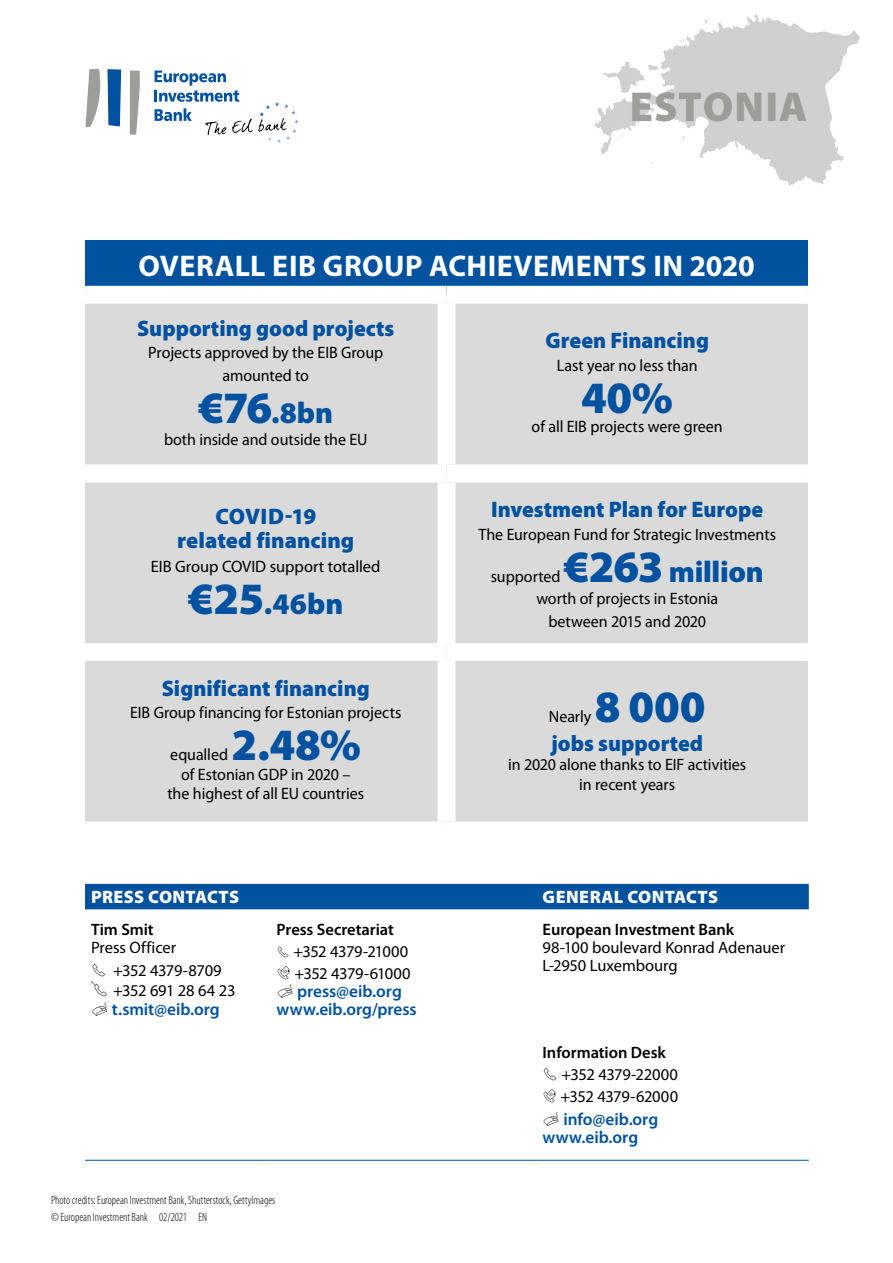
<style>
.page{position:relative;width:893px;height:1263px;background:#fff}
.page>*{position:absolute;margin:0;border:0;box-sizing:border-box;transform-origin:0 0}
.t1{font:900 45px "Myriad Pro";letter-spacing:-.005em;color:#0051a0}
.t2{font:900 42px "Myriad Pro";letter-spacing:.025em;color:#9d9d9c}
.t3{font:700 30px "Myriad Pro";letter-spacing:.02em;color:#fff}
.t4{font:900 30px "Myriad Pro";letter-spacing:-.01em;color:#0051a0}
.t5{font:900 22.5px/24px "Myriad Pro";color:#0051a0;text-align:center}
.t6{font:900 18px "Myriad Pro";letter-spacing:.02em;color:#fff}
.t7{font:600 17.25px/18px "Myriad Pro";letter-spacing:-.005em;color:#00519e;text-align:center}
.t8{font:16.5px/22.5px "Myriad Pro";letter-spacing:-.005em;color:#000;text-align:center}
.t9{font:600 16.5px "Myriad Pro";letter-spacing:-.005em;color:#000}
.t10{font:16.5px/22.2px "Myriad Pro";letter-spacing:-.025em;color:#000;text-align:right}
.t11{font:16.5px/22.2px "Myriad Pro";letter-spacing:-.03em;color:#000;text-align:right}
.t12{font:300 condensed 12px "Myriad Pro";color:#000}
.s1{font-size:45px}
</style>
<div class="page">
<svg style="left:594px;top:14px;width:266px;height:172px"></svg>
<svg style="left:85px;top:69px;width:15px;height:58px"></svg>
<svg style="left:107px;top:69px;width:14px;height:57px"></svg>
<svg style="left:130px;top:70px;width:10px;height:65px"></svg>
<svg style="left:155px;top:71px;width:144px;height:72px"></svg>
<div style="left:85px;top:884px;width:724px;height:25px;background:#00519e"></div>
<hr style="left:85px;top:1160px;width:185px;height:1px;background:#00519e">
<hr style="left:270px;top:1160px;width:267px;height:1px;background:#00519e">
<hr style="left:537px;top:1160px;width:272px;height:1px;background:#00519e">
<div style="left:85px;top:241px;width:723px;height:54px;background:#00519e"></div>
<div style="left:85px;top:304px;width:723px;height:518px;background:#dadada"></div>
<div style="left:437px;top:304px;width:18px;height:160px;background:#fff"></div>
<div style="left:85px;top:464px;width:361px;height:18px;background:#fff"></div>
<div style="left:446px;top:464px;width:362px;height:18px;background:#fff"></div>
<div style="left:437px;top:482px;width:18px;height:161px;background:#fff"></div>
<div style="left:85px;top:643px;width:361px;height:18px;background:#fff"></div>
<div style="left:446px;top:643px;width:362px;height:18px;background:#fff"></div>
<div style="left:437px;top:661px;width:18px;height:161px;background:#fff"></div>
<div style="left:85px;top:286px;width:361px;height:18px;background:#fff"></div>
<div style="left:446px;top:286px;width:362px;height:18px;background:#fff"></div>
<h2 class="t2" style="left:630px;top:83px;width:179px">ESTONIA</h2>
<h3 class="t3" style="left:139px;top:249px;width:618px">OVERALL EIB GROUP ACHIEVEMENTS IN 2020</h3>
<h3 class="t5" style="left:137px;top:316px;width:259px">Supporting good projects</h3>
<p class="t8" style="left:148px;top:342px;width:236px">Projects approved by the EIB Group amounted to</p>
<h3 class="t4" style="left:199px;top:395px;width:136px"><span class="s1">€76</span>.8bn</h3>
<p class="t8" style="left:164px;top:429px;width:205px">both inside and outside the EU</p>
<h3 class="t5" style="left:177px;top:505px;width:179px">COVID-19 related financing</h3>
<p class="t8" style="left:151px;top:555px;width:231px">EIB Group COVID support totalled</p>
<h3 class="t4" style="left:188px;top:587px;width:157px"><span class="s1">€25</span>.46bn</h3>
<h3 class="t5" style="left:162px;top:676px;width:209px">Significant financing</h3>
<p class="t8" style="left:130px;top:702px;width:273px">EIB Group financing for Estonian projects</p>
<p class="t8" style="left:181px;top:745px;width:171px;line-height:19.5px;text-align:left;text-indent:-11px">equalled<br>of Estonian GDP in 2020 –</p>
<h1 class="t1" style="left:232px;top:720px;width:131px">2.48%</h1>
<p class="t8" style="left:167px;top:783px;width:198px">the highest of all EU countries</p>
<h3 class="t5" style="left:545px;top:329px;width:165px">Green Financing</h3>
<p class="t8" style="left:557px;top:354px;width:142px">Last year no less than</p>
<h1 class="t1" style="left:581px;top:372px;width:93px">40%</h1>
<p class="t8" style="left:532px;top:416px;width:193px">of all EIB projects were green</p>
<h3 class="t5" style="left:491px;top:498px;width:273px">Investment Plan for Europe</h3>
<p class="t8" style="left:478px;top:523px;width:299px">The European Fund for Strategic Investments</p>
<p class="t8" style="left:491px;top:565px;width:71px">supported</p>
<h3 class="t4" style="left:564px;top:554px;width:201px"><span class="s1">€263</span> million</h3>
<p class="t8" style="left:536px;top:588px;width:183px">worth of projects in Estonia between 2015 and 2020</p>
<h1 class="t1" style="left:595px;top:681px;width:112px">8 000</h1>
<h3 class="t5" style="left:551px;top:731px;width:154px">jobs supported</h3>
<p class="t8" style="left:508px;top:755px;width:239px;line-height:19.5px">in 2020 alone thanks to EIF activities in recent years</p>
<p class="t8" style="left:549px;top:706px;width:44px">Nearly</p>
<p class="t6" style="left:91px;top:887px;width:150px">PRESS CONTACTS</p>
<p class="t6" style="left:543px;top:887px;width:177px">GENERAL CONTACTS</p>
<p class="t9" style="left:91px;top:920px;width:64px">Tim Smit</p>
<p class="t8" style="left:91px;top:936px;width:87px">Press Officer</p>
<p class="t10" style="left:91px;top:960px;width:132px">✓ +352 4379-8709</p>
<p class="t8" style="left:91px;top:979px;width:146px">✔ +352 691 28 64 23</p>
<p class="t7" style="left:112px;top:1001px;width:110px">t.smit@eib.org</p>
<p class="t9" style="left:543px;top:920px;width:193px">European Investment Bank</p>
<p class="t8" style="left:543px;top:938px;width:244px;line-height:18px;text-align:left">98-100 boulevard Konrad Adenauer<br>L-2950 Luxembourg</p>
<p class="t9" style="left:276px;top:920px;width:119px">Press Secretariat</p>
<p class="t11" style="left:276px;top:940px;width:136px">✓ +352 4379-21000 +352 4379-61000</p>
<p class="t7" style="left:276px;top:982px;width:142px">press@eib.org www.eib.org/press</p>
<p class="t12" style="left:51px;top:1193px;width:226px">Photo credits: European Investment Bank, Shutterstock, GettyImages</p>
<p class="t12" style="left:51px;top:1210px;width:158px">© European Investment Bank 02/2021 EN</p>
<p class="t9" style="left:543px;top:1043px;width:125px">Information Desk</p>
<p class="t10" style="left:543px;top:1064px;width:137px">✓ +352 4379-22000 +352 4379-62000</p>
<p class="t7" style="left:543px;top:1110px;width:117px;text-align:left;text-indent:21px">info@eib.org www.eib.org</p>
</div>
